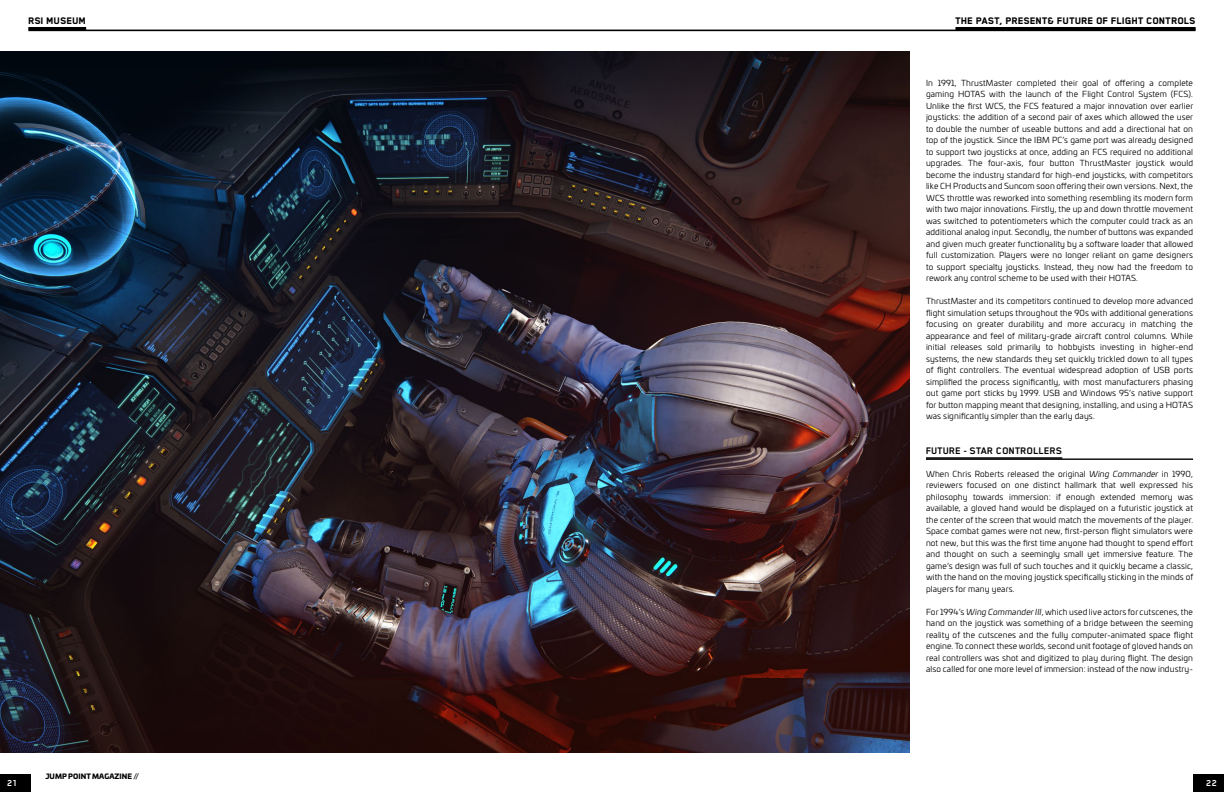
<style>
.page{position:relative;width:1224px;height:792px;background:#fff}
.page>*{position:absolute;margin:0;border:0;box-sizing:border-box;transform-origin:0 0}
.t1{font:800 11px "Blender Pro";letter-spacing:.01em;color:#000}
.t2{font:700 11px "Blender Pro";color:#000}
.t3{font:700 10px "Blender Pro";color:#fff}
.t4{font:8.2px/11.5px "Univia Pro";letter-spacing:.015em;color:#000;text-align:justify}
.t5{font:900 7px "Univia Pro";letter-spacing:.01em;color:#000}
.s1{font-style:italic}
</style>
<div class="page">
<img style="left:0;top:51px;width:909px;height:702px">
<hr style="left:926px;top:458px;width:267px;height:2px;background:#000">
<hr style="left:926px;top:457px;width:136px;height:2px;background:#000">
<hr style="left:28px;top:30px;width:584px;height:1px;background:#000">
<hr style="left:28px;top:27px;width:58px;height:3px;background:#000">
<hr style="left:612px;top:30px;width:584px;height:1px;background:#000">
<hr style="left:955px;top:27px;width:241px;height:3px;background:#000">
<div style="left:0;top:774px;width:31px;height:18px;background:#000"></div>
<div style="left:1193px;top:774px;width:31px;height:18px;background:#000"></div>
<h1 class="t1" style="left:28px;top:15px;width:59px">RSI MUSEUM</h1>
<h1 class="t1" style="left:955px;top:15px;width:242px">THE PAST, PRESENT&amp; FUTURE OF FLIGHT CONTROLS</h1>
<p class="t4" style="left:926px;top:76px;width:269px">In 1991, ThrustMaster completed their goal of offering a complete gaming HOTAS with the launch of the Flight Control System (FCS).<br>Unlike the first WCS, the FCS featured a major innovation over earlier joysticks: the addition of a second pair of axes which allowed the user to double the number of useable buttons and add a directional hat on top of the joystick. Since the IBM PC’s game port was already designed to support two joysticks at once, adding an FCS required no additional upgrades. The four-axis, four button ThrustMaster joystick would become the industry standard for high-end joysticks, with competitors like CH Products and Suncom soon offering their own versions. Next, the WCS throttle was reworked into something resembling its modern form with two major innovations. Firstly, the up and down throttle movement was switched to potentiometers which the computer could track as an additional analog input. Secondly, the number of buttons was expanded and given much greater functionality by a software loader that allowed full customization. Players were no longer reliant on game designers to support specialty joysticks. Instead, they now had the freedom to rework any control scheme to be used with their HOTAS.</p>
<p class="t4" style="left:926px;top:295px;width:269px">ThrustMaster and its competitors continued to develop more advanced flight simulation setups throughout the 90s with additional generations focusing on greater durability and more accuracy in matching the appearance and feel of military-grade aircraft control columns. While initial releases sold primarily to hobbyists investing in higher-end systems, the new standards they set quickly trickled down to all types of flight controllers. The eventual widespread adoption of USB ports simplified the process significantly, with most manufacturers phasing out game port sticks by 1999. USB and Windows 95’s native support for button mapping meant that designing, installing, and using a HOTAS was significantly simpler than the early days.</p>
<h1 class="t2" style="left:926px;top:444px;width:138px">FUTURE - STAR CONTROLLERS</h1>
<p class="t4" style="left:926px;top:467px;width:269px">When Chris Roberts released the original <span class="s1">Wing Commander</span> in 1990, reviewers focused on one distinct hallmark that well expressed his philosophy towards immersion: if enough extended memory was available, a gloved hand would be displayed on a futuristic joystick at the center of the screen that would match the movements of the player.<br>Space combat games were not new, first-person flight simulators were not new, but this was the first time anyone had thought to spend effort and thought on such a seemingly small yet immersive feature. The game’s design was full of such touches and it quickly became a classic, with the hand on the moving joystick specifically sticking in the minds of players for many years.</p>
<p class="t4" style="left:926px;top:605px;width:269px">For 1994’s <span class="s1">Wing Commander III</span>, which used live actors for cutscenes, the hand on the joystick was something of a bridge between the seeming reality of the cutscenes and the fully computer-animated space flight engine. To connect these worlds, second unit footage of gloved hands on real controllers was shot and digitized to play during flight. The design also called for one more level of immersion: instead of the now industry-</p>
<p class="t5" style="left:45px;top:771px;width:95px">JUMP POINT MAGAZINE //</p>
<p class="t3" style="left:7px;top:778px;width:12px">21</p>
<p class="t3" style="left:1206px;top:777px;width:12px">22</p>
</div>
